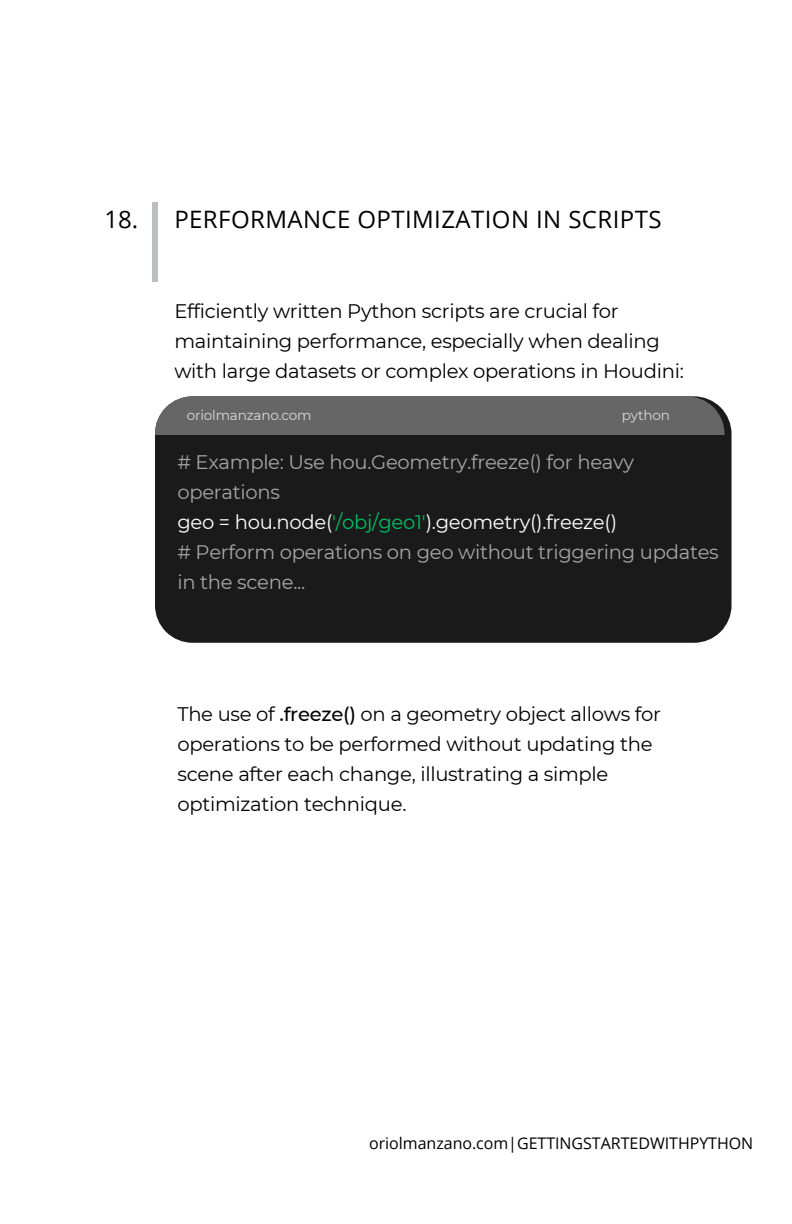
<style>
.page{position:relative;width:792px;height:1224px;background:#fff}
.page>*{position:absolute;margin:0;border:0;box-sizing:border-box;transform-origin:0 0}
.t1{font:24px "Open Sans";letter-spacing:.02em;color:#000}
.t2{font:19.6px/30px "Montserrat";letter-spacing:-.015em;color:#000}
.t3{font:19.6px/30px "Montserrat";letter-spacing:-.015em;color:#a6a6a6}
.t4{font:16px "Open Sans";color:#000}
.t5{font:13.6px "Montserrat";letter-spacing:-.015em;color:#d9d9d9}
.s1{color:#fff}
.s2{color:#00bf63}
.s3{font-weight:500}
</style>
<div class="page">
<div style="left:152px;top:202px;width:6px;height:80px;background:#bcbec0"></div>
<div style="left:155px;top:413px;width:577px;height:230px;background:#1a1a1a"></div>
<div style="left:155px;top:396px;width:570px;height:78px;background:#666"></div>
<div style="left:155px;top:435px;width:569px;height:48px;background:#1a1a1a"></div>
<p class="t1" style="left:105px;top:202px;width:558px">18. PERFORMANCE OPTIMIZATION IN SCRIPTS</p>
<p class="t2" style="left:174px;top:296px;width:511px">Efficiently written Python scripts are crucial for maintaining performance, especially when dealing with large datasets or complex operations in Houdini:</p>
<p class="t5" style="left:187px;top:407px;width:126px">oriolmanzano.com</p>
<p class="t5" style="left:622px;top:407px;width:50px">python</p>
<p class="t3" style="left:177px;top:447px;width:543px"># Example: Use hou.Geometry.freeze() for heavy operations<br><span class="s1">geo = hou.node(</span><span class="s2">'/obj/geo1'</span><span class="s1">).geometry().freeze()<br></span># Perform operations on geo without triggering updates in the scene...</p>
<p class="t2" style="left:177px;top:699px;width:485px">The use of <span class="s3">.freeze()</span> on a geometry object allows for operations to be performed without updating the scene after each change, illustrating a simple optimization technique.</p>
<p class="t4" style="left:369px;top:1132px;width:386px">oriolmanzano.com|GETTINGSTARTEDWITHPYTHON</p>
</div>
